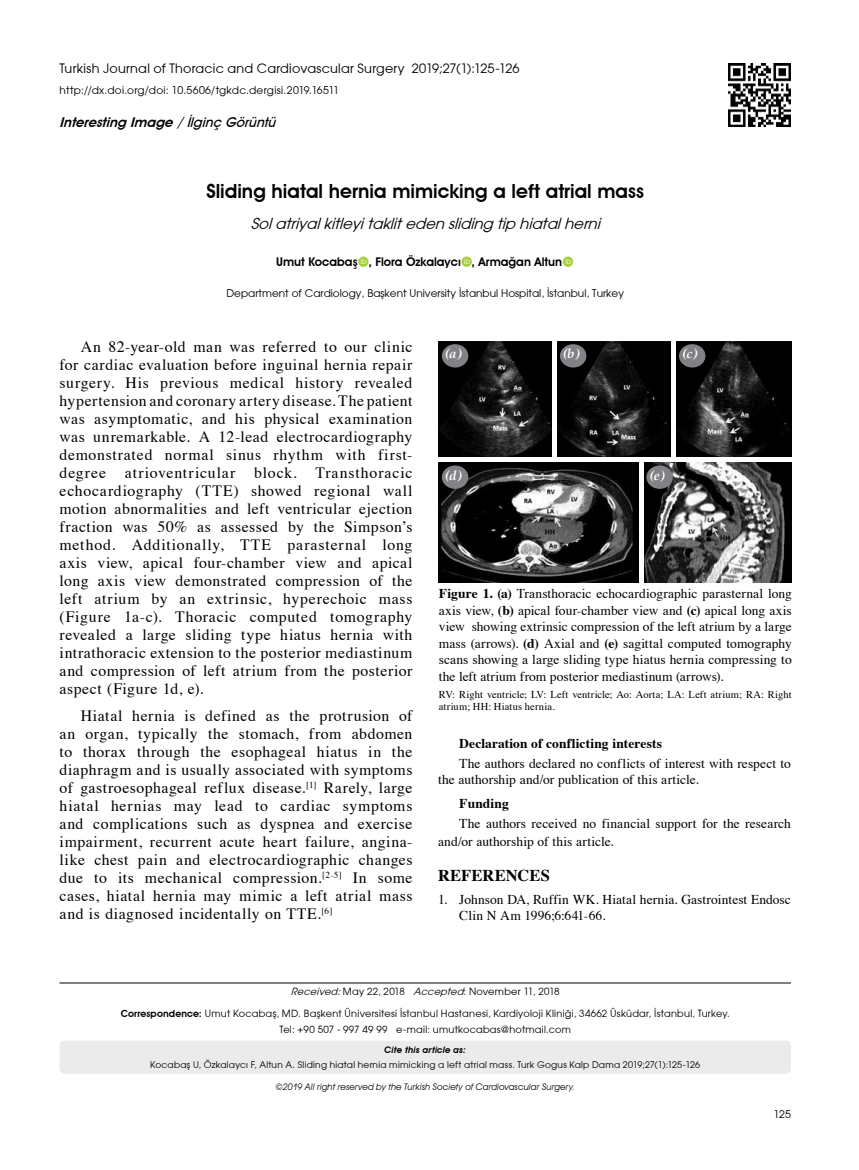
<style>
.page{position:relative;width:859px;height:1170px;background:#fff}
.page>*{position:absolute;margin:0;border:0;box-sizing:border-box;transform-origin:0 0}
.t1{font:600 19.5px "Avant Garde IT Cby BT";color:#000}
.t2{font:700 16.5px "Times";color:#000}
.t3{font:15.75px/18px "Times";letter-spacing:.035em;color:#000;text-align:justify}
.t4{font:italic 15px "Avant Garde";color:#000}
.t5{font:13.5px/16.5px "Times";letter-spacing:.005em;color:#000}
.t6{font:700 13.5px "Times";letter-spacing:.01em;color:#000}
.t7{font:italic 600 13.5px "Avant Garde IT Cby BT";color:#000}
.t8{font:italic 700 13.5px "Palatino";color:#fff}
.t9{font:12.75px "Avant Garde";letter-spacing:.02em;color:#000}
.t10{font:600 12px "Avant Garde IT Cby BT";color:#000}
.t11{font:10.5px/12.6px "Times";letter-spacing:.01em;color:#000}
.t12{font:10.5px "Avant Garde";color:#000}
.t13{font:10.5px "Avant Garde";letter-spacing:.03em;color:#000}
.t14{font:9.75px/15.9px "Avant Garde";letter-spacing:.025em;color:#000;text-align:center}
.t15{font:9px "Avant Garde";letter-spacing:.025em;color:#000}
.t16{font:italic 9px "Avant Garde IT Cby BT";letter-spacing:.02em;color:#000}
.t17{font:italic 600 9px "Avant Garde IT Cby BT";letter-spacing:.015em;color:#000}
.s1{font-family:"Avant Garde";font-weight:400}
.s2{font-weight:500}
.s3{font-weight:700}
.s4{font-style:italic}
.s5{font-family:"Avant Garde IT Cby BT";font-weight:600}
</style>
<div class="page">
<img style="left:728px;top:64px;width:63px;height:63px">
<hr style="left:60px;top:982px;width:731px;height:1px;background:#000">
<div style="left:60px;top:1040px;width:731px;height:33px;background:#ebebec;border-radius:5px"></div>
<img style="left:439px;top:341px;width:353px;height:242px">
<div style="left:438px;top:457px;width:355px;height:5px;background:#fff"></div>
<div style="left:552px;top:340px;width:5px;height:119px;background:#fff"></div>
<div style="left:671px;top:340px;width:5px;height:119px;background:#fff"></div>
<div style="left:442px;top:344px;width:26px;height:23px;background:#808285;border-radius:50%"></div>
<div style="left:442px;top:465px;width:26px;height:24px;background:#808285;border-radius:50%"></div>
<div style="left:646px;top:465px;width:27px;height:24px;background:#808285;border-radius:50%"></div>
<div style="left:560px;top:344px;width:26px;height:23px;background:#808285;border-radius:50%"></div>
<div style="left:679px;top:344px;width:26px;height:23px;background:#808285;border-radius:50%"></div>
<hr style="left:639px;top:461px;width:4px;height:122px;background:#fff">
<p class="t9" style="left:60px;top:61px;width:461px">Turkish Journal of Thoracic and Cardiovascular Surgery 2019;27(1):125-126</p>
<p class="t13" style="left:60px;top:84px;width:281px">http://dx.doi.org/doi: 10.5606/tgkdc.dergisi.2019.16511</p>
<p class="t7" style="left:60px;top:114px;width:221px">Interesting Image <span class="s1">/</span><span class="s2">İlginç Görüntü</span></p>
<p class="t1" style="left:206px;top:179px;width:439px">Sliding hiatal hernia mimicking a left atrial mass</p>
<p class="t4" style="left:251px;top:214px;width:355px">Solatriyalkitleyitakliteden sliding tip hiatalherni</p>
<p class="t10" style="left:276px;top:255px;width:287px">Umut Kocabaş , Flora Özkalaycı , Armağan Altun</p>
<p class="t12" style="left:226px;top:287px;width:399px">Department of Cardiology, Başkent University İstanbul Hospital, İstanbul, Turkey</p>
<p class="t3" style="left:60px;top:336px;width:354px;text-indent:21px">An 82-year-old man was referred to our clinic for cardiac evaluation before inguinal hernia repair surgery. His previous medical history revealed hypertension and coronary artery disease. The patient was asymptomatic, and his physical examination was unremarkable. A 12-lead electrocardiography demonstrated normal sinus rhythm with first&shy;degree atrioventricular block. Transthoracic echocardiography (TTE) showed regional wall motion abnormalities and left ventricular ejection fraction was 50% as assessed by the Simpson’s method. Additionally, TTE parasternal long axis view, apical four-chamber view and apical long axis view demonstrated compression of the left atrium by an extrinsic, hyperechoic mass (Figure 1a-c). Thoracic computed tomography revealed a large sliding type hiatus hernia with intrathoracic extension to the posterior mediastinum and compression of left atrium from the posterior aspect (Figure 1d, e).</p>
<p class="t3" style="left:60px;top:705px;width:354px;text-indent:21px">Hiatal hernia is defined as the protrusion of an organ, typically the stomach, from abdomen to thorax through the esophageal hiatus in the diaphragm and is usually associated with symptoms of gastroesophageal reflux disease.<sup>[1]</sup> Rarely, large hiatal hernias may lead to cardiac symptoms and complications such as dyspnea and exercise impairment, recurrent acute heart failure, angina&shy;like chest pain and electrocardiographic changes due to its mechanical compression.<sup>[2-5]</sup> In some cases, hiatal hernia may mimic a left atrial mass and is diagnosed incidentally on TTE.<sup>[6]</sup></p>
<p class="t8" style="left:445px;top:342px;width:18px">(a)</p>
<p class="t8" style="left:563px;top:342px;width:17px">(b)</p>
<p class="t8" style="left:682px;top:342px;width:16px">(c)</p>
<p class="t8" style="left:445px;top:464px;width:18px">(d)</p>
<p class="t8" style="left:649px;top:464px;width:16px">(e)</p>
<p class="t5" style="left:439px;top:584px;width:354px;text-align:justify"><span class="s3">Figure 1. (a)</span> Transthoracic echocardiographic parasternal long axis view, <span class="s3">(b)</span> apical four-chamber view and <span class="s3">(c)</span> apical long axis view showing extrinsic compression of the left atrium by a large mass (arrows). <span class="s3">(d)</span> Axial and <span class="s3">(e)</span> sagittal computed tomography scans showing a large sliding type hiatus hernia compressing to the left atrium from posterior mediastinum (arrows).</p>
<p class="t11" style="left:439px;top:686px;width:354px">RV: Right ventricle; LV: Left ventricle; Ao: Aorta; LA: Left atrium; RA: Right atrium; HH: Hiatus hernia.</p>
<p class="t6" style="left:459px;top:730px;width:204px">Declaration of conflicting interests</p>
<p class="t5" style="left:438px;top:754px;width:354px;line-height:15.8px;text-indent:21px">The authors declared no conflicts of interest with respect to the authorship and/or publication of this article.</p>
<p class="t6" style="left:459px;top:790px;width:51px">Funding</p>
<p class="t5" style="left:438px;top:813px;width:354px;line-height:18px;text-indent:21px">The authors received no financial support for the research and/or authorship of this article.</p>
<p class="t2" style="left:438px;top:859px;width:113px">REFERENCES</p>
<p class="t5" style="left:459px;top:889px;width:333px;text-indent:-21px">1. Johnson DA, Ruffin WK. Hiatal hernia. Gastrointest Endosc<br>Clin N Am 1996;6:641-66.</p>
<p class="t14" style="left:291px;top:983px;width:270px"><span class="s4">Received:</span>May 22, 2018 <span class="s4">Accepted</span>: November 11, 2018</p>
<p class="t14" style="left:121px;top:1005px;width:611px"><span class="s5">Correspondence:</span> Umut Kocabaş, MD. Başkent Üniversitesi İstanbul Hastanesi, Kardiyoloji Kliniği, 34662 Üsküdar, İstanbul, Turkey.<br>Tel: +90 507 - 997 49 99 e-mail: umutkocabas@hotmail.com</p>
<p class="t17" style="left:385px;top:1044px;width:83px">Cite this article as:</p>
<p class="t15" style="left:150px;top:1059px;width:551px">Kocabaş U, Özkalaycı F, Altun A. Sliding hiatal hernia mimicking a left atrial mass. Turk Gogus Kalp Dama 2019;27(1):125-126</p>
<p class="t16" style="left:275px;top:1081px;width:301px">©2019 All right reserved by the Turkish Society of Cardiovascular Surgery.</p>
<p class="t12" style="left:774px;top:1107px;width:19px">125</p>
</div>
